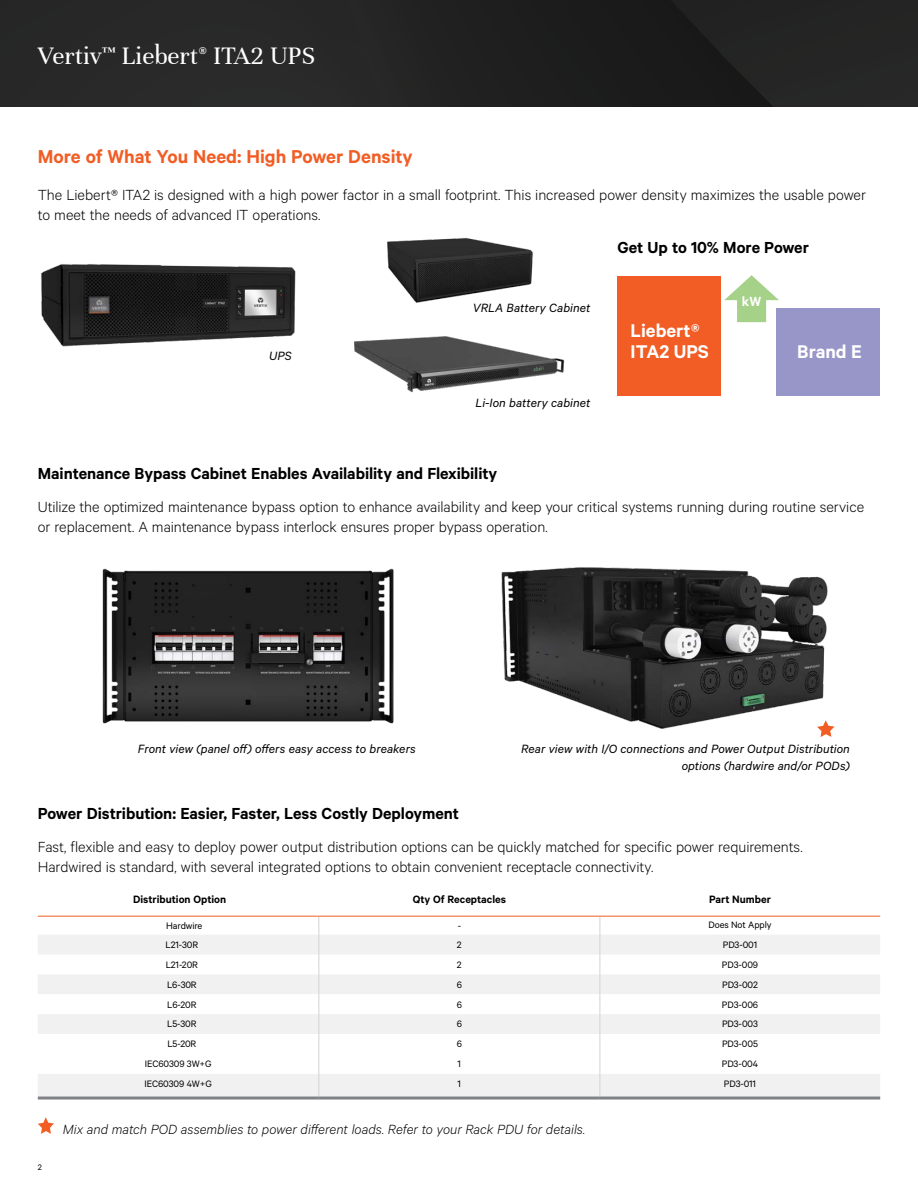
<style>
.page{position:relative;width:918px;height:1188px;background:#fff}
.page>*{position:absolute;margin:0;border:0;box-sizing:border-box;transform-origin:0 0}
.t1{font:27px "Unna";color:#fff}
.t2{font:600 21px "Calibre";letter-spacing:-.005em;color:#f15d24}
.t3{font:600 20.7px/21.5px "Calibre";color:#fff}
.t4{font:600 18px "Calibre";color:#000}
.t5{font:300 16.5px/19.8px "Calibre";color:#000}
.t6{font:italic 300 15px "Calibre";color:#000}
.t7{font:600 15px "Calibre";color:#fff}
.t8{font:italic 13.5px/16.2px "Calibre";letter-spacing:.005em;color:#000;text-align:right}
.t9{font:600 12px "Calibre";color:#000}
.t10{font:10.5px "Calibre";letter-spacing:-.01em;color:#000}
.t11{font:9px "Calibre";color:#000}
</style>
<div class="page">
<div style="left:617px;top:276px;width:104px;height:120px;background:#f15d24"></div>
<div style="left:776px;top:309px;width:104px;height:87px;background:#9895c9"></div>
<svg style="left:724px;top:275px;width:55px;height:47px"></svg>
<img style="left:41px;top:264px;width:255px;height:83px">
<svg style="left:38px;top:1117px;width:16px;height:17px"></svg>
<img style="left:102px;top:568px;width:292px;height:156px">
<img style="left:501px;top:567px;width:327px;height:162px">
<svg style="left:817px;top:720px;width:18px;height:17px"></svg>
<svg style="left:38px;top:917px;width:842px;height:180px"></svg>
<hr style="left:38px;top:1097px;width:281px;height:3px;background:#808285">
<hr style="left:319px;top:1097px;width:281px;height:3px;background:#808285">
<hr style="left:600px;top:1097px;width:280px;height:3px;background:#808285">
<hr style="left:38px;top:916px;width:281px;height:1px;background:#f15d24">
<hr style="left:319px;top:916px;width:281px;height:1px;background:#f15d24">
<hr style="left:600px;top:916px;width:280px;height:1px;background:#f15d24">
<img style="left:387px;top:237px;width:146px;height:66px">
<img style="left:354px;top:336px;width:211px;height:57px">
<img style="left:0;top:0;width:918px;height:106px">
<h1 class="t1" style="left:38px;top:41px;width:279px">Vertiv<sup>™</sup> Liebert<sup>®</sup> ITA2 UPS</h1>
<p class="t2" style="left:38px;top:144px;width:376px">More of What You Need: High Power Density</p>
<p class="t5" style="left:38px;top:185px;width:830px">The Liebert® ITA2 is designed with a high power factor in a small footprint. This increased power density maximizes the usable power to meet the needs of advanced IT operations.</p>
<p class="t8" style="left:269px;top:348px;width:24px">UPS</p>
<p class="t8" style="left:473px;top:299px;width:119px">VRLA Battery Cabinet</p>
<p class="t8" style="left:476px;top:395px;width:116px">Li-Ion battery cabinet</p>
<p class="t4" style="left:617px;top:237px;width:193px">Get Up to 10% More Power</p>
<p class="t3" style="left:631px;top:319px;width:80px">Liebert®<br>ITA2 UPS</p>
<p class="t7" style="left:742px;top:293px;width:21px">kW</p>
<p class="t3" style="left:797px;top:341px;width:66px">Brand E</p>
<p class="t4" style="left:38px;top:463px;width:461px">Maintenance Bypass Cabinet Enables Availability and Flexibility</p>
<p class="t5" style="left:38px;top:497px;width:828px">Utilize the optimized maintenance bypass option to enhance availability and keep your critical systems running during routine service or replacement. A maintenance bypass interlock ensures proper bypass operation.</p>
<p class="t8" style="left:138px;top:741px;width:279px">Front view (panel off) offers easy access to breakers</p>
<p class="t8" style="left:521px;top:741px;width:330px">Rear view with I/O connections and Power Output Distribution options (hardwire and/or PODs)</p>
<p class="t4" style="left:38px;top:802px;width:423px">Power Distribution: Easier, Faster, Less Costly Deployment</p>
<p class="t5" style="left:38px;top:836px;width:766px">Fast, flexible and easy to deploy power output distribution options can be quickly matched for specific power requirements.<br>Hardwired is standard, with several integrated options to obtain convenient receptacle connectivity.</p>
<p class="t9" style="left:133px;top:893px;width:95px">Distribution Option</p>
<p class="t9" style="left:413px;top:893px;width:95px">Qty Of Receptacles</p>
<p class="t9" style="left:709px;top:893px;width:63px">Part Number</p>
<p class="t10" style="left:166px;top:920px;width:38px">Hardwire</p>
<p class="t10" style="left:458px;top:920px;width:5px">-</p>
<p class="t10" style="left:709px;top:919px;width:65px">Does Not Apply</p>
<p class="t10" style="left:166px;top:939px;width:34px">L21-30R</p>
<p class="t10" style="left:457px;top:939px;width:6px">2</p>
<p class="t10" style="left:723px;top:939px;width:36px">PD3-001</p>
<p class="t10" style="left:166px;top:959px;width:34px">L21-20R</p>
<p class="t10" style="left:457px;top:959px;width:6px">2</p>
<p class="t10" style="left:722px;top:959px;width:38px">PD3-009</p>
<p class="t10" style="left:167px;top:978px;width:31px">L6-30R</p>
<p class="t10" style="left:457px;top:978px;width:7px">6</p>
<p class="t10" style="left:722px;top:978px;width:37px">PD3-002</p>
<p class="t10" style="left:167px;top:998px;width:31px">L6-20R</p>
<p class="t10" style="left:457px;top:998px;width:7px">6</p>
<p class="t10" style="left:722px;top:998px;width:38px">PD3-006</p>
<p class="t10" style="left:167px;top:1018px;width:31px">L5-30R</p>
<p class="t10" style="left:457px;top:1018px;width:7px">6</p>
<p class="t10" style="left:722px;top:1018px;width:37px">PD3-003</p>
<p class="t10" style="left:167px;top:1038px;width:31px">L5-20R</p>
<p class="t10" style="left:457px;top:1038px;width:7px">6</p>
<p class="t10" style="left:722px;top:1038px;width:37px">PD3-005</p>
<p class="t10" style="left:145px;top:1058px;width:68px">IEC60309 3W+G</p>
<p class="t10" style="left:458px;top:1058px;width:5px">1</p>
<p class="t10" style="left:722px;top:1058px;width:38px">PD3-004</p>
<p class="t10" style="left:145px;top:1078px;width:69px">IEC60309 4W+G</p>
<p class="t10" style="left:458px;top:1078px;width:5px">1</p>
<p class="t10" style="left:724px;top:1078px;width:34px">PD3-011</p>
<p class="t11" style="left:38px;top:1162px;width:6px">2</p>
<p class="t6" style="left:63px;top:1121px;width:524px">Mix and match POD assemblies to power different loads. Refer to your Rack PDU for details.</p>
</div>
